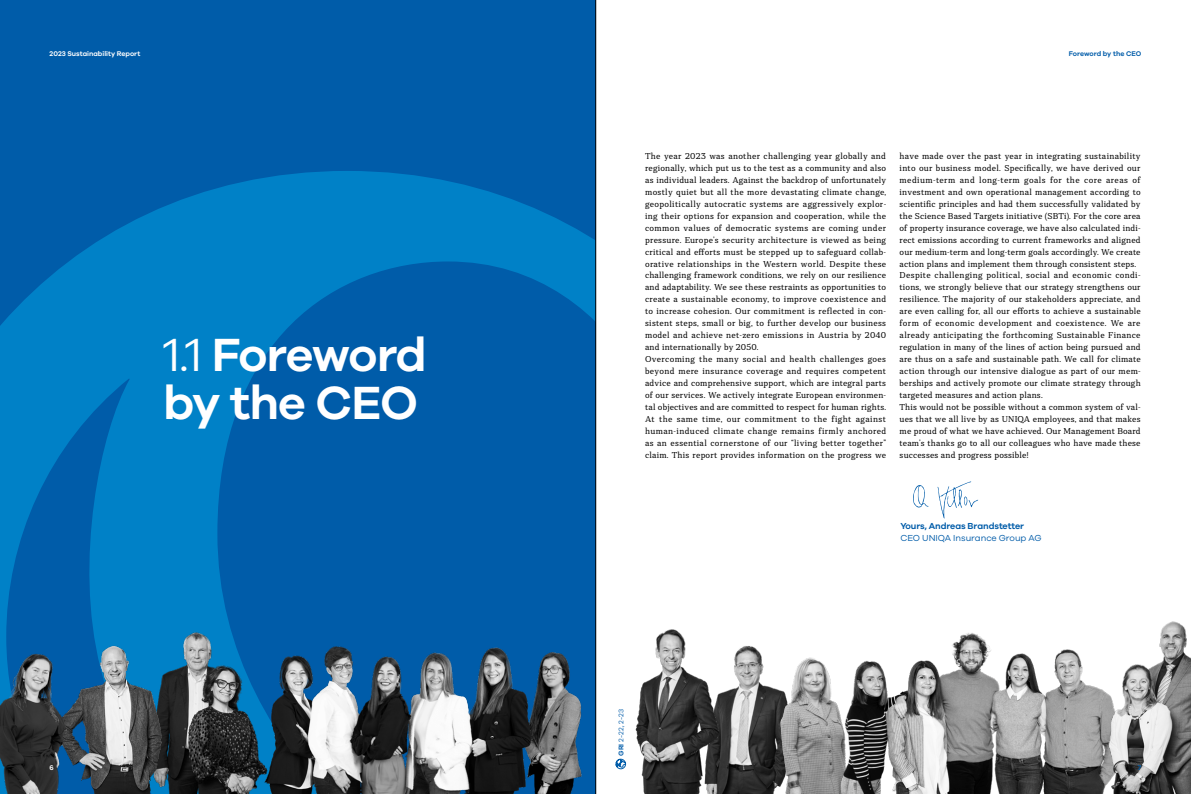
<style>
.page{position:relative;width:1191px;height:794px;background:#fff}
.page>*{position:absolute;margin:0;border:0;box-sizing:border-box;transform-origin:0 0}
.t1{font:600 48px/48px "UNIQA Galano";letter-spacing:-.03em;color:#fff}
.t2{font:600 9px "UNIQA Galano";letter-spacing:-.005em;color:#005ca9}
.t3{font:9px "UNIQA Galano";color:#005ca9}
.t4{font:8.5px/11.9px "Rolleston Text";letter-spacing:.015em;color:#000}
.t5{font:600 7px "UNIQA Galano";color:#fff}
.t6{font:600 7px "UNIQA Galano";letter-spacing:-.005em;color:#005ca9}
.t7{font:7px "UNIQA Galano";color:#005ca9}
.s1{font-weight:400}
.s2{font-weight:600}
</style>
<div class="page">
<img style="left:725px;top:646px;width:34px;height:148px">
<div style="left:0;top:0;width:596px;height:794px;background:#005ca9"></div>
<svg style="left:0;top:171px;width:595px;height:467px"></svg>
<svg style="left:913px;top:485px;width:15px;height:23px"></svg>
<svg style="left:937px;top:481px;width:41px;height:37px"></svg>
<img style="left:635px;top:629px;width:90px;height:165px">
<img style="left:147px;top:592px;width:125px;height:202px">
<img style="left:70px;top:638px;width:92px;height:156px">
<img style="left:541px;top:634px;width:41px;height:160px">
<img style="left:0;top:632px;width:70px;height:162px">
<img style="left:254px;top:629px;width:287px;height:165px">
<img style="left:759px;top:633px;width:344px;height:161px">
<img style="left:1103px;top:621px;width:88px;height:173px">
<hr style="left:595px;top:0;width:1px;height:794px;background:#000">
<svg style="left:615px;top:758px;width:11px;height:12px"></svg>
<p class="t5" style="left:50px;top:50px;width:92px">2023 Sustainability Report</p>
<p class="t6" style="left:1068px;top:50px;width:74px">Foreword by the CEO</p>
<h1 class="t1" style="left:163px;top:329px;width:265px"><span class="s1">1.1</span> Foreword by the CEO</h1>
<p class="t5" style="left:50px;top:763px;width:6px">6</p>
<p class="t4" style="left:645px;top:150px;width:243px">The year 2023 was another challenging year globally and regionally, which put us to the test as a community and also as individual leaders. Against the backdrop of unfortunately mostly quiet but all the more devastating climate change, geopolitically autocratic systems are aggressively explor&shy;ing their options for expansion and cooperation, while the common values of democratic systems are coming under pressure. Europe’s security architecture is viewed as being critical and efforts must be stepped up to safeguard collab&shy;orative relationships in the Western world. Despite these challenging framework conditions, we rely on our resilience and adaptability. We see these restraints as opportunities to create a sustainable economy, to improve coexistence and to increase cohesion. Our commitment is reflected in con&shy;sistent steps, small or big, to further develop our business model and achieve net-zero emissions in Austria by 2040 and internationally by 2050.<br>Overcoming the many social and health challenges goes beyond mere insurance coverage and requires competent advice and comprehensive support, which are integral parts of our services. We actively integrate European environmen&shy;tal objectives and are committed to respect for human rights.<br>At the same time, our commitment to the fight against human-induced climate change remains firmly anchored as an essential cornerstone of our “living better together” claim. This report provides information on the progress we</p>
<p class="t4" style="left:899px;top:150px;width:243px">have made over the past year in integrating sustainability into our business model. Specifically, we have derived our medium-term and long-term goals for the core areas of investment and own operational management according to scientific principles and had them successfully validated by the Science Based Targets initiative (SBTi). For the core area of property insurance coverage, we have also calculated indi&shy;rect emissions according to current frameworks and aligned our medium-term and long-term goals accordingly. We create action plans and implement them through consistent steps.<br>Despite challenging political, social and economic condi&shy;tions, we strongly believe that our strategy strengthens our resilience. The majority of our stakeholders appreciate, and are even calling for, all our efforts to achieve a sustainable form of economic development and coexistence. We are already anticipating the forthcoming Sustainable Finance regulation in many of the lines of action being pursued and are thus on a safe and sustainable path. We call for climate action through our intensive dialogue as part of our mem&shy;berships and actively promote our climate strategy through targeted measures and action plans.<br>This would not be possible without a common system of val&shy;ues that we all live by as UNIQA employees, and that makes me proud of what we have achieved. Our Management Board team’s thanks go to all our colleagues who have made these successes and progress possible!</p>
<p class="t2" style="left:900px;top:521px;width:125px">Yours, Andreas Brandstetter</p>
<p class="t3" style="left:900px;top:533px;width:143px">CEO UNIQA Insurance Group AG</p>
<p class="t7" style="left:617px;top:756px;width:48px;rotate:-90deg"><span class="s2">GRI</span> 2-22, 2-23</p>
<p class="t6" style="left:1137px;top:763px;width:5px">7</p>
</div>
